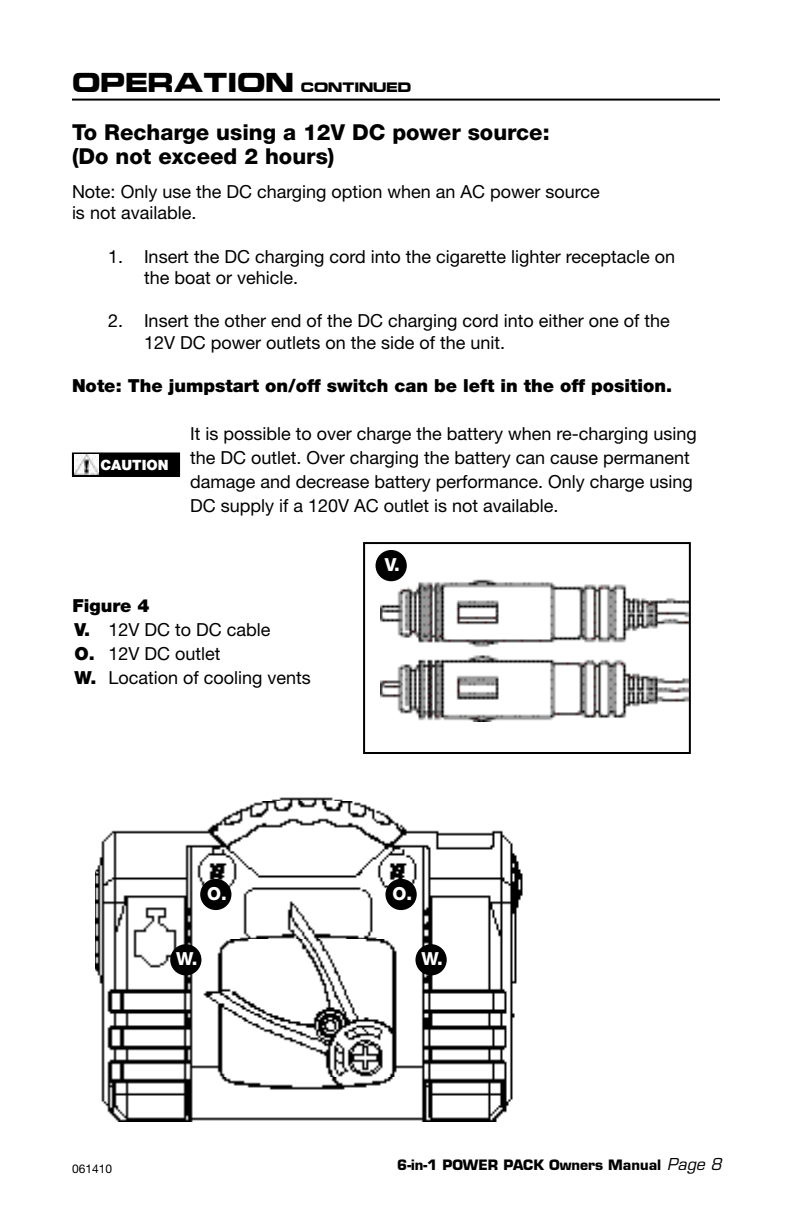
<style>
.page{position:relative;width:792px;height:1224px;background:#fff}
.page>*{position:absolute;margin:0;border:0;box-sizing:border-box;transform-origin:0 0}
.t1{font:700 24px "Micro Technic Ext";color:#000}
.t2{font:800 22px/24px "Helvetica Neue LT Std";color:#000}
.t3{font:18px/24px "Helvetica Neue LT Std";color:#000}
.t4{font:900 18px "Helvetica Neue LT Std";color:#000}
.t5{font:800 18px "Helvetica Neue LT Std";color:#fff}
.t6{font:900 14.2px "Helvetica Neue LT Std";color:#fff}
.t7{font:700 14px "Eurostile LT Std";color:#000}
.t8{font:12px "Helvetica Neue LT Std";color:#000}
.s1{font-size:12px}
.s2{font-weight:900}
.s3{font-weight:400;font-style:italic;font-size:16px}
</style>
<div class="page">
<div style="left:72px;top:453px;width:108px;height:23px;background:#000"></div>
<div style="left:72px;top:453px;width:108px;height:24px;border:1px solid #000"></div>
<img style="left:75px;top:454px;width:23px;height:21px">
<hr style="left:72px;top:99px;width:648px;height:2px;background:#000">
<img style="left:95px;top:797px;width:428px;height:325px">
<div style="left:385px;top:879px;width:32px;height:31px;background:#000;border-radius:50%"></div>
<div style="left:200px;top:879px;width:31px;height:31px;background:#000;border-radius:50%"></div>
<img style="left:380px;top:578px;width:308px;height:144px">
<div style="left:363px;top:542px;width:328px;height:212px;border:2px solid #000"></div>
<div style="left:376px;top:550px;width:31px;height:31px;background:#000;border-radius:50%"></div>
<div style="left:415px;top:944px;width:32px;height:31px;background:#000;border-radius:50%"></div>
<div style="left:170px;top:944px;width:31px;height:31px;background:#000;border-radius:50%"></div>
<h1 class="t1" style="left:72px;top:66px;width:341px">";%)($*"# <span class="s1">/01231456</span></h1>
<p class="t2" style="left:72px;top:120px;width:479px">To Recharge using a 12V DC power source: (Do not exceed 2 hours)</p>
<p class="t3" style="left:72px;top:180px;width:529px;line-height:21.6px">Note: Only use the DC charging option when an AC power source is not available.</p>
<p class="t3" style="left:144px;top:245px;width:533px;line-height:21.6px;text-indent:-36px">1. Insert the DC charging cord into the cigarette lighter receptacle on the boat or vehicle.</p>
<p class="t3" style="left:144px;top:310px;width:527px;line-height:21.6px;text-indent:-36px">2. Insert the other end of the DC charging cord into either one of the<br>12V DC power outlets on the side of the unit.</p>
<p class="t4" style="left:72px;top:375px;width:602px">Note: The jumpstart on/off switch can be left in the off position.</p>
<p class="t3" style="left:190px;top:422px;width:508px">It is possible to over charge the battery when re-charging using the DC outlet. Over charging the battery can cause permanent damage and decrease battery performance. Only charge using DC supply if a 120V AC outlet is not available.</p>
<p class="t6" style="left:100px;top:457px;width:70px">CAUTION</p>
<p class="t3" style="left:72px;top:593px;width:240px"><span class="s2">Figure 4<br>V.</span> 12V DC to DC cable<br><span class="s2">O.</span> 12V DC outlet<br><span class="s2">W.</span> Location of cooling vents</p>
<p class="t5" style="left:385px;top:554px;width:17px">V.</p>
<p class="t5" style="left:207px;top:883px;width:21px">O.</p>
<p class="t5" style="left:392px;top:883px;width:21px">O.</p>
<p class="t5" style="left:176px;top:948px;width:23px">W.</p>
<p class="t5" style="left:422px;top:948px;width:23px">W.</p>
<p class="t8" style="left:72px;top:1161px;width:42px">061410</p>
<p class="t7" style="left:397px;top:1157px;width:326px">6-in-1 POWER PACK Owners Manual <span class="s3">Page 8</span></p>
</div>
